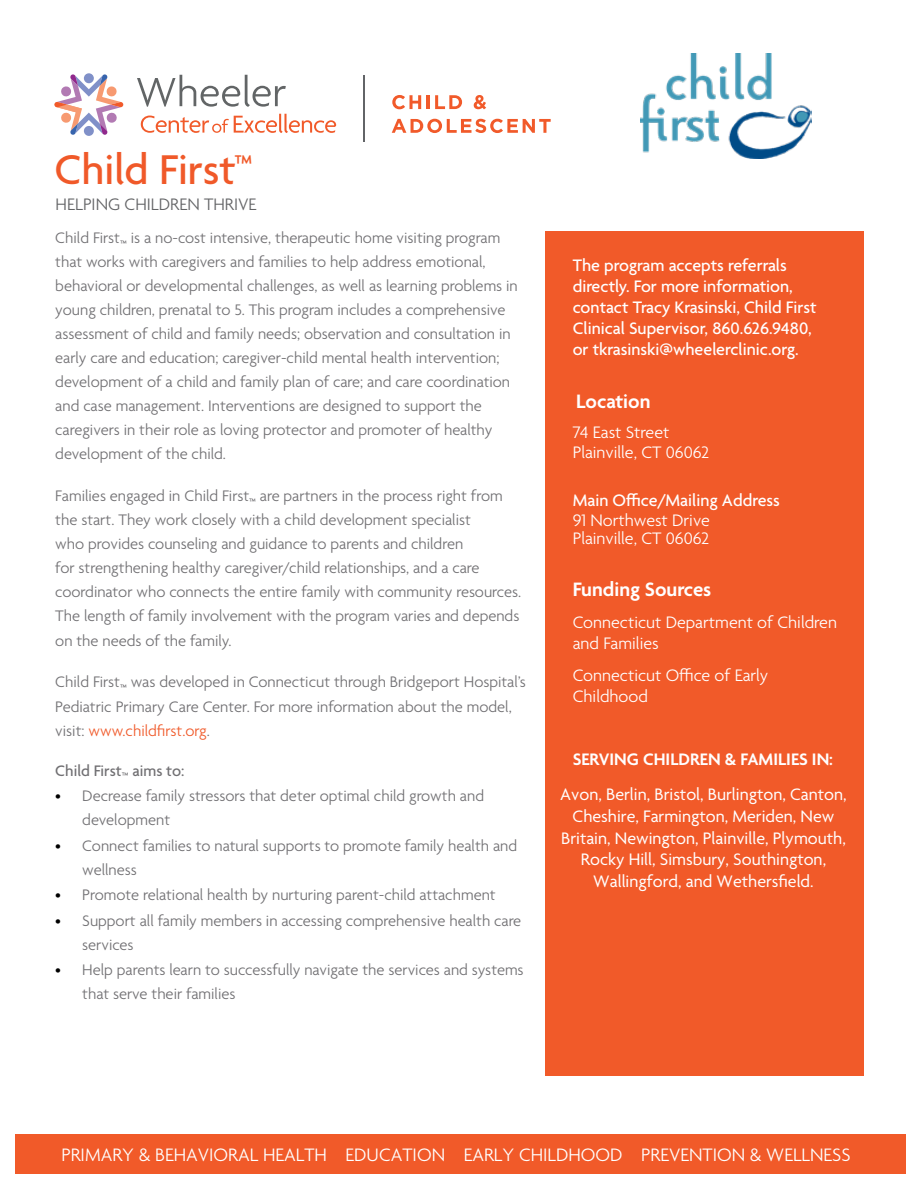
<style>
.page{position:relative;width:918px;height:1188px;background:#fff}
.page>*{position:absolute;margin:0;border:0;box-sizing:border-box;transform-origin:0 0}
.t1{font:500 45px "Agenda";color:#f05929}
.t2{font:600 21px "Agenda";color:#fff}
.t3{font:300 19.5px "Agenda";color:#fff}
.t4{font:500 18px/21px "Agenda";color:#fff}
.t5{font:18px/21.6px "Agenda";color:#fff;text-align:center}
.t6{font:300 18px/21px "Agenda";color:#fff}
.t7{font:600 18px "Agenda";color:#fff}
.t8{font:300 18px "Agenda";color:#636466}
.t9{font:300 16.5px/24px "Agenda";color:#717073}
.t10{font:500 16.5px "Agenda";color:#717073}
.s1{color:#f05929}
.s2{color:#000}
</style>
<div class="page">
<div style="left:546px;top:231px;width:318px;height:844px;background:#f15a29"></div>
<div style="left:15px;top:1134px;width:891px;height:40px;background:#f15a29"></div>
<svg style="left:137px;top:75px;width:149px;height:32px"></svg>
<hr style="left:363px;top:75px;width:1px;height:66px;background:#626467">
<svg style="left:141px;top:114px;width:195px;height:19px"></svg>
<svg style="left:392px;top:95px;width:29px;height:14px"></svg>
<hr style="left:427px;top:95px;width:3px;height:14px;background:#f15a2a">
<svg style="left:435px;top:95px;width:27px;height:14px"></svg>
<svg style="left:474px;top:95px;width:12px;height:14px"></svg>
<svg style="left:392px;top:119px;width:159px;height:14px"></svg>
<svg style="left:54px;top:74px;width:70px;height:62px"></svg>
<img style="left:640px;top:54px;width:171px;height:104px">
<h1 class="t1" style="left:54px;top:145px;width:200px">Child First™</h1>
<p class="t8" style="left:56px;top:194px;width:202px">HELPING CHILDREN THRIVE</p>
<p class="t9" style="left:55px;top:227px;width:66px">Child First</p>
<p class="t10" style="left:120px;top:237px;width:8px">™</p>
<p class="t9" style="left:55px;top:227px;width:464px;text-indent:75px">is a no-cost intensive, therapeutic home visiting program that works with caregivers and families to help address emotional, behavioral or developmental challenges, as well as learning problems in young children, prenatal to 5. This program includes a comprehensive assessment of child and family needs; observation and consultation in early care and education; caregiver-child mental health intervention; development of a child and family plan of care; and care coordination and case management. Interventions are designed to support the caregivers in their role as loving protector and promoter of healthy development of the child.</p>
<p class="t9" style="left:55px;top:485px;width:195px">Families engaged in Child First</p>
<p class="t10" style="left:249px;top:495px;width:8px">™</p>
<p class="t9" style="left:55px;top:485px;width:467px;text-indent:205px">are partners in the process right from the start. They work closely with a child development specialist<br>who provides counseling and guidance to parents and children<br>for strengthening healthy caregiver/child relationships, and a care coordinator who connects the entire family with community resources.<br>The length of family involvement with the program varies and depends on the needs of the family.</p>
<p class="t9" style="left:55px;top:671px;width:66px">Child First</p>
<p class="t10" style="left:120px;top:681px;width:8px">™</p>
<p class="t9" style="left:55px;top:671px;width:472px;text-indent:76px">was developed in Connecticut through Bridgeport Hospital’s<br>Pediatric Primary Care Center. For more information about the model, visit: <span class="s1">www.childfirst.org</span>.</p>
<p class="t10" style="left:55px;top:762px;width:68px">Child First</p>
<p class="t10" style="left:122px;top:769px;width:8px">™</p>
<p class="t10" style="left:133px;top:762px;width:53px">aims to:</p>
<p class="t9" style="left:82px;top:785px;width:403px;text-indent:-27px"><span class="s2">•</span> Decrease family stressors that deter optimal child growth and development</p>
<p class="t9" style="left:82px;top:835px;width:436px;text-indent:-27px"><span class="s2">•</span> Connect families to natural supports to promote family health and wellness</p>
<p class="t9" style="left:55px;top:884px;width:442px"><span class="s2">•</span> Promote relational health by nurturing parent-child attachment</p>
<p class="t9" style="left:82px;top:910px;width:441px;text-indent:-27px"><span class="s2">•</span> Support all family members in accessing comprehensive health care services</p>
<p class="t9" style="left:82px;top:959px;width:443px;text-indent:-27px"><span class="s2">•</span> Help parents learn to successfully navigate the services and systems that serve their families</p>
<p class="t4" style="left:573px;top:256px;width:245px">The program accepts referrals directly. For more information, contact Tracy Krasinski, Child First Clinical Supervisor, 860.626.9480, or tkrasinski@wheelerclinic.org.</p>
<p class="t2" style="left:576px;top:390px;width:76px">Location</p>
<p class="t6" style="left:573px;top:424px;width:138px;line-height:19.5px">74 East Street<br>Plainville, CT 06062</p>
<p class="t4" style="left:573px;top:491px;width:209px">Main Office/Mailing Address</p>
<p class="t6" style="left:573px;top:512px;width:139px;line-height:18.3px">91 Northwest Drive<br>Plainville, CT 06062</p>
<p class="t2" style="left:573px;top:578px;width:140px">Funding Sources</p>
<p class="t6" style="left:573px;top:613px;width:266px">Connecticut Department of Children and Families</p>
<p class="t6" style="left:573px;top:665px;width:197px">Connecticut Office of Early<br>Childhood</p>
<p class="t7" style="left:573px;top:750px;width:262px">SERVING CHILDREN &amp; FAMILIES IN:</p>
<p class="t5" style="left:560px;top:785px;width:288px">Avon, Berlin, Bristol, Burlington, Canton, Cheshire, Farmington, Meriden, New Britain, Newington, Plainville, Plymouth, Rocky Hill, Simsbury, Southington, Wallingford, and Wethersfield.</p>
<p class="t3" style="left:61px;top:1145px;width:791px">PRIMARY &amp; BEHAVIORAL HEALTH EDUCATION EARLY CHILDHOOD PREVENTION &amp; WELLNESS</p>
</div>
